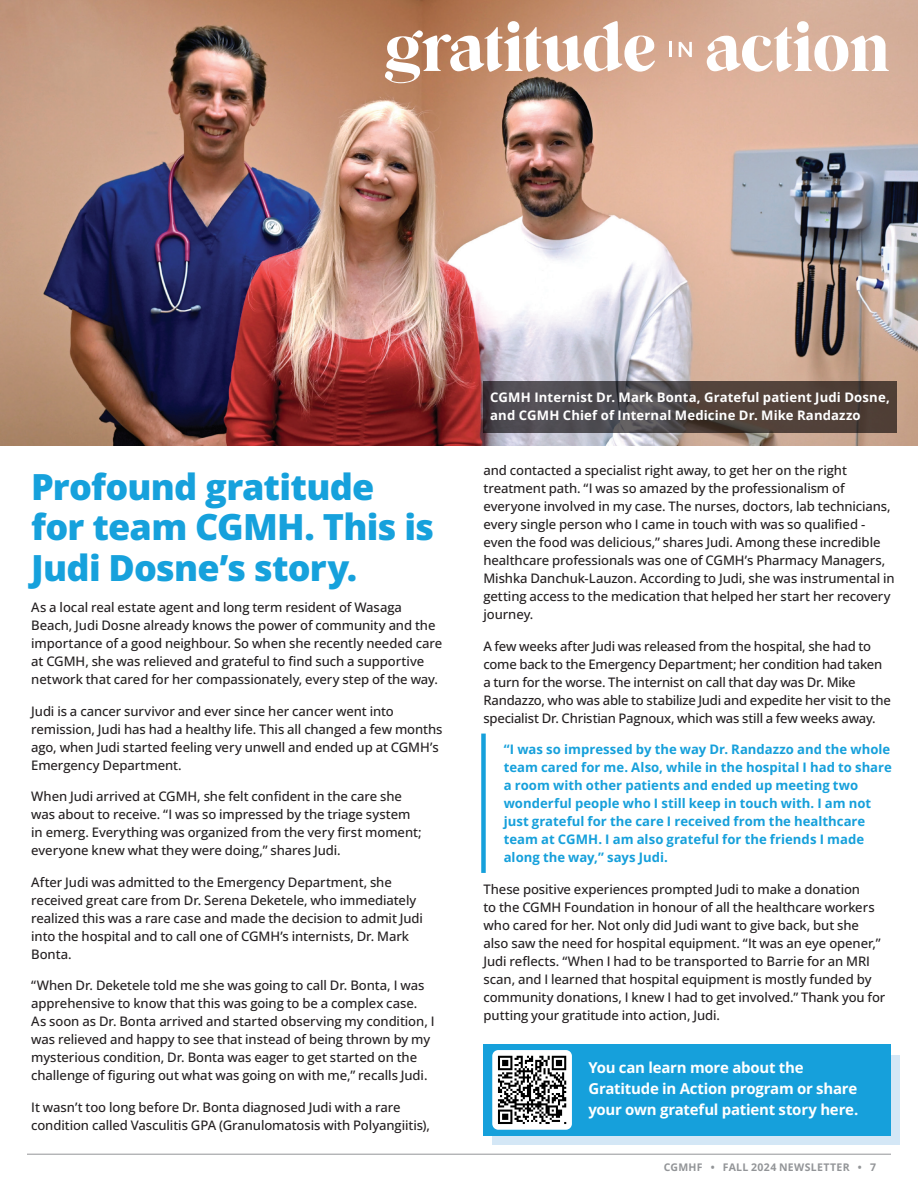
<style>
.page{position:relative;width:918px;height:1188px;background:#fff}
.page>*{position:absolute;margin:0;border:0;box-sizing:border-box;transform-origin:0 0}
.Body_Copy{font:800 36px/40.5px "Open Sans";letter-spacing:-.02em;color:#16a1dc}
.Body_Copy-2{font:700 15px/21px "Open Sans";letter-spacing:-.015em;color:#fff}
.Body_Copy-3{font:500 13.2px/18px "Open Sans";letter-spacing:-.01em;color:#231f20}
.Callout_Text{font:700 13.2px/18px "Open Sans";color:#16a0db}
.Body_Copy-4{font:700 13.2px/18px "Open Sans";letter-spacing:.01em;color:#fff}
.t1{font:700 10.5px "Open Sans";letter-spacing:.03em;color:#939598}
</style>
<div class="page">
<hr style="left:27px;top:1154px;width:864px;height:1px;background:#939598">
<div style="left:492px;top:1056px;width:408px;height:89px;background:#d4e7f6"></div>
<img style="left:0;top:0;width:918px;height:445px">
<svg style="left:385px;top:21px;width:270px;height:62px"></svg>
<svg style="left:707px;top:21px;width:182px;height:51px"></svg>
<svg style="left:669px;top:42px;width:2px;height:15px"></svg>
<svg style="left:679px;top:42px;width:13px;height:15px"></svg>
<div style="left:481px;top:734px;width:5px;height:139px;background:#16a0db"></div>
<div style="left:483px;top:1044px;width:408px;height:92px;background:#16a0db"></div>
<svg style="left:492px;top:1050px;width:80px;height:80px"></svg>
<svg style="left:498px;top:1056px;width:68px;height:20px"></svg>
<svg style="left:483px;top:381px;width:414px;height:52px"></svg>
<p class="Body_Copy" style="left:31px;top:465px;width:404px">Profound gratitude for team CGMH. This is<br>Judi Dosne’s story.</p>
<p class="Body_Copy-3" style="left:31px;top:598px;width:413px">As a local real estate agent and long term resident of Wasaga Beach, Judi Dosne already knows the power of community and the importance of a good neighbour. So when she recently needed care at CGMH, she was relieved and grateful to find such a supportive network that cared for her compassionately, every step of the way.</p>
<p class="Body_Copy-3" style="left:31px;top:702px;width:413px">Judi is a cancer survivor and ever since her cancer went into remission, Judi has had a healthy life. This all changed a few months ago, when Judi started feeling very unwell and ended up at CGMH’s Emergency Department.</p>
<p class="Body_Copy-3" style="left:31px;top:787px;width:392px">When Judi arrived at CGMH, she felt confident in the care she was about to receive. “I was so impressed by the triage system in emerg. Everything was organized from the very first moment; everyone knew what they were doing,” shares Judi.</p>
<p class="Body_Copy-3" style="left:31px;top:873px;width:393px">After Judi was admitted to the Emergency Department, she received great care from Dr. Serena Deketele, who immediately realized this was a rare case and made the decision to admit Judi into the hospital and to call one of CGMH’s internists, Dr. Mark Bonta.</p>
<p class="Body_Copy-3" style="left:31px;top:976px;width:405px">“When Dr. Deketele told me she was going to call Dr. Bonta, I was apprehensive to know that this was going to be a complex case.<br>As soon as Dr. Bonta arrived and started observing my condition, I was relieved and happy to see that instead of being thrown by my mysterious condition, Dr. Bonta was eager to get started on the challenge of figuring out what was going on with me,” recalls Judi.</p>
<p class="Body_Copy-3" style="left:31px;top:1098px;width:400px">It wasn’t too long before Dr. Bonta diagnosed Judi with a rare condition called Vasculitis GPA (Granulomatosis with Polyangiitis),</p>
<p class="Body_Copy-4" style="left:490px;top:388px;width:401px">CGMH Internist Dr. Mark Bonta, Grateful patient Judi Dosne, and CGMH Chief of Internal Medicine Dr. Mike Randazzo</p>
<p class="Body_Copy-3" style="left:483px;top:461px;width:413px">and contacted a specialist right away, to get her on the right treatment path. “I was so amazed by the professionalism of everyone involved in my case. The nurses, doctors, lab technicians, every single person who I came in touch with was so qualified - even the food was delicious,” shares Judi. Among these incredible healthcare professionals was one of CGMH’s Pharmacy Managers, Mishka Danchuk-Lauzon. According to Judi, she was instrumental in getting access to the medication that helped her start her recovery journey.</p>
<p class="Body_Copy-3" style="left:483px;top:637px;width:409px">A few weeks after Judi was released from the hospital, she had to come back to the Emergency Department; her condition had taken a turn for the worse. The internist on call that day was Dr. Mike Randazzo, who was able to stabilize Judi and expedite her visit to the specialist Dr. Christian Pagnoux, which was still a few weeks away.</p>
<p class="Callout_Text" style="left:504px;top:740px;width:390px">“I was so impressed by the way Dr. Randazzo and the whole team cared for me. Also, while in the hospital I had to share a room with other patients and ended up meeting two wonderful people who I still keep in touch with. I am not just grateful for the care I received from the healthcare team at CGMH. I am also grateful for the friends I made along the way,” says Judi.</p>
<p class="Body_Copy-3" style="left:483px;top:880px;width:404px">These positive experiences prompted Judi to make a donation<br>to the CGMH Foundation in honour of all the healthcare workers who cared for her. Not only did Judi want to give back, but she also saw the need for hospital equipment. “It was an eye opener,” Judi reflects. “When I had to be transported to Barrie for an MRI scan, and I learned that hospital equipment is mostly funded by community donations, I knew I had to get involved.” Thank you for putting your gratitude into action, Judi.</p>
<p class="Body_Copy-2" style="left:588px;top:1056px;width:271px">You can learn more about the<br>Gratitude in Action program or share your own grateful patient story here.</p>
<p class="t1" style="left:664px;top:1160px;width:214px">CGMHF • FALL 2024 NEWSLETTER • 7</p>
</div>
